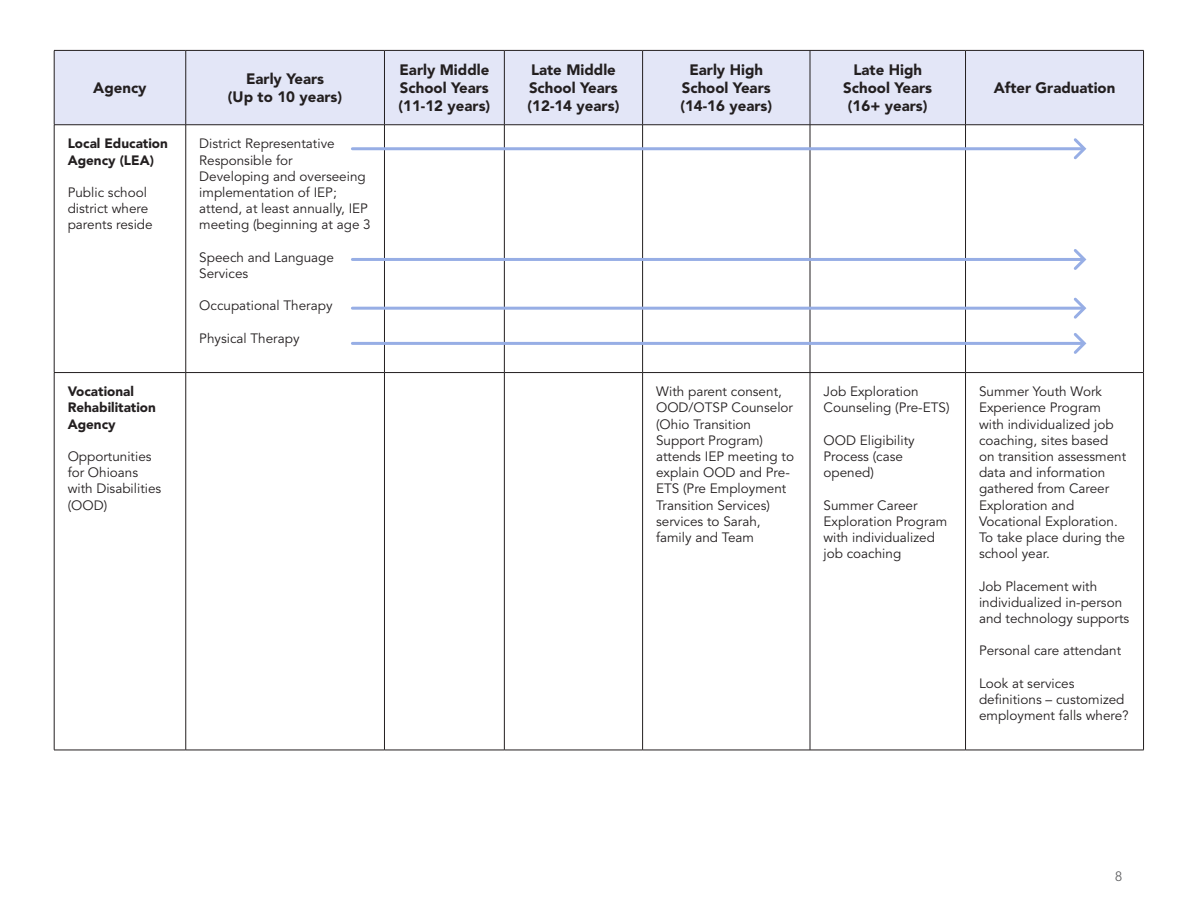
<style>
.page{position:relative;width:1188px;height:918px;background:#fff}
.page>*{position:absolute;margin:0;border:0;box-sizing:border-box;transform-origin:0 0}
.Body_Text{font:900 15px/18px "Avenir LT Std";color:#231f20}
.Body_Text-2{font:13.5px/16.2px "Avenir LT Std";color:#231f20}
.Body_Text-3{font:900 13.5px/16.2px "Avenir LT Std";color:#231f20}
.t1{font:300 13.5px "Avenir LT Std";color:#57585a}
</style>
<div class="page">
<div style="left:55px;top:51px;width:1088px;height:73px;background:#e3e6f7"></div>
<hr style="left:186px;top:50px;width:198px;height:1px;background:#231f20">
<hr style="left:384px;top:50px;width:120px;height:1px;background:#231f20">
<hr style="left:384px;top:51px;width:1px;height:74px;background:#231f20">
<hr style="left:504px;top:50px;width:139px;height:1px;background:#231f20">
<hr style="left:504px;top:51px;width:1px;height:74px;background:#231f20">
<hr style="left:643px;top:50px;width:167px;height:1px;background:#231f20">
<hr style="left:642px;top:51px;width:1px;height:74px;background:#231f20">
<hr style="left:810px;top:50px;width:156px;height:1px;background:#231f20">
<hr style="left:810px;top:51px;width:1px;height:74px;background:#231f20">
<hr style="left:966px;top:50px;width:178px;height:1px;background:#231f20">
<hr style="left:965px;top:51px;width:1px;height:74px;background:#231f20">
<hr style="left:1143px;top:51px;width:1px;height:74px;background:#231f20">
<hr style="left:54px;top:125px;width:1px;height:247px;background:#231f20">
<hr style="left:186px;top:124px;width:198px;height:1px;background:#231f20">
<hr style="left:186px;top:125px;width:1px;height:247px;background:#231f20">
<hr style="left:384px;top:124px;width:120px;height:1px;background:#231f20">
<hr style="left:384px;top:125px;width:1px;height:247px;background:#231f20">
<hr style="left:504px;top:124px;width:139px;height:1px;background:#231f20">
<hr style="left:504px;top:125px;width:1px;height:247px;background:#231f20">
<hr style="left:643px;top:124px;width:167px;height:1px;background:#231f20">
<hr style="left:642px;top:125px;width:1px;height:247px;background:#231f20">
<hr style="left:810px;top:124px;width:156px;height:1px;background:#231f20">
<hr style="left:810px;top:125px;width:1px;height:247px;background:#231f20">
<hr style="left:966px;top:124px;width:178px;height:1px;background:#231f20">
<hr style="left:965px;top:125px;width:1px;height:247px;background:#231f20">
<hr style="left:1143px;top:125px;width:1px;height:247px;background:#231f20">
<hr style="left:54px;top:372px;width:132px;height:1px;background:#231f20">
<hr style="left:54px;top:373px;width:1px;height:377px;background:#231f20">
<hr style="left:186px;top:372px;width:198px;height:1px;background:#231f20">
<hr style="left:186px;top:373px;width:1px;height:377px;background:#231f20">
<hr style="left:384px;top:372px;width:120px;height:1px;background:#231f20">
<hr style="left:384px;top:373px;width:1px;height:377px;background:#231f20">
<hr style="left:504px;top:372px;width:139px;height:1px;background:#231f20">
<hr style="left:504px;top:373px;width:1px;height:377px;background:#231f20">
<hr style="left:643px;top:372px;width:167px;height:1px;background:#231f20">
<hr style="left:642px;top:373px;width:1px;height:377px;background:#231f20">
<hr style="left:810px;top:372px;width:156px;height:1px;background:#231f20">
<hr style="left:810px;top:373px;width:1px;height:377px;background:#231f20">
<hr style="left:966px;top:372px;width:178px;height:1px;background:#231f20">
<hr style="left:965px;top:373px;width:1px;height:377px;background:#231f20">
<hr style="left:1143px;top:373px;width:1px;height:377px;background:#231f20">
<hr style="left:54px;top:750px;width:132px;height:1px;background:#231f20">
<hr style="left:186px;top:750px;width:198px;height:1px;background:#231f20">
<hr style="left:384px;top:750px;width:120px;height:1px;background:#231f20">
<hr style="left:504px;top:750px;width:139px;height:1px;background:#231f20">
<hr style="left:643px;top:750px;width:167px;height:1px;background:#231f20">
<hr style="left:810px;top:750px;width:156px;height:1px;background:#231f20">
<hr style="left:966px;top:750px;width:178px;height:1px;background:#231f20">
<hr style="left:54px;top:50px;width:132px;height:1px;background:#231f20">
<hr style="left:54px;top:51px;width:1px;height:74px;background:#231f20">
<hr style="left:186px;top:51px;width:1px;height:74px;background:#231f20">
<hr style="left:54px;top:124px;width:132px;height:1px;background:#231f20">
<hr style="left:352px;top:342px;width:730px;height:3px;background:#97aee5">
<svg style="left:1071px;top:333px;width:16px;height:21px"></svg>
<hr style="left:352px;top:307px;width:730px;height:3px;background:#97aee5">
<svg style="left:1071px;top:297px;width:16px;height:22px"></svg>
<hr style="left:352px;top:258px;width:730px;height:3px;background:#97aee5">
<svg style="left:1073px;top:249px;width:14px;height:21px"></svg>
<hr style="left:352px;top:147px;width:730px;height:3px;background:#97aee5">
<svg style="left:1071px;top:138px;width:16px;height:22px"></svg>
<p class="Body_Text" style="left:93px;top:79px;width:55px">Agency</p>
<p class="Body_Text-3" style="left:68px;top:136px;width:102px">Local Education<br>Agency (LEA)</p>
<p class="Body_Text-2" style="left:68px;top:185px;width:86px">Public school district where parents reside</p>
<p class="Body_Text-3" style="left:68px;top:383px;width:90px">Vocational<br>Rehabilitation<br>Agency</p>
<p class="Body_Text-2" style="left:68px;top:449px;width:95px">Opportunities for Ohioans with Disabilities (OOD)</p>
<p class="Body_Text" style="left:246px;top:70px;width:80px">Early Years</p>
<p class="Body_Text" style="left:228px;top:88px;width:116px">(Up to 10 years)</p>
<p class="Body_Text-2" style="left:199px;top:136px;width:173px">District Representative<br>Responsible for<br>Developing and overseeing implementation of IEP; attend, at least annually, IEP meeting (beginning at age 3</p>
<p class="Body_Text-2" style="left:199px;top:249px;width:136px">Speech and Language<br>Services</p>
<p class="Body_Text-2" style="left:199px;top:298px;width:135px">Occupational Therapy</p>
<p class="Body_Text-2" style="left:199px;top:330px;width:102px">Physical Therapy</p>
<p class="Body_Text" style="left:400px;top:61px;width:91px">Early Middle<br>School Years</p>
<p class="Body_Text" style="left:398px;top:97px;width:93px">(11-12 years)</p>
<p class="Body_Text" style="left:529px;top:61px;width:90px">Late Middle<br>School Years</p>
<p class="Body_Text" style="left:528px;top:97px;width:93px">(12-14 years)</p>
<p class="Body_Text" style="left:682px;top:61px;width:90px;text-align:center">Early High<br>School Years</p>
<p class="Body_Text" style="left:680px;top:97px;width:93px">(14-16 years)</p>
<p class="Body_Text" style="left:843px;top:61px;width:90px;text-align:center">Late High<br>School Years</p>
<p class="Body_Text" style="left:848px;top:97px;width:81px">(16+ years)</p>
<p class="Body_Text" style="left:994px;top:79px;width:123px">After Graduation</p>
<p class="Body_Text-2" style="left:656px;top:384px;width:140px">With parent consent,<br>OOD/OTSP Counselor (Ohio Transition<br>Support Program) attends IEP meeting to explain OOD and Pre-<br>ETS (Pre Employment<br>Transition Services) services to Sarah, family and Team</p>
<p class="Body_Text-2" style="left:824px;top:384px;width:128px">Job Exploration<br>Counseling (Pre-ETS)</p>
<p class="Body_Text-2" style="left:824px;top:432px;width:93px">OOD Eligibility<br>Process (case opened)</p>
<p class="Body_Text-2" style="left:824px;top:497px;width:125px">Summer Career<br>Exploration Program with individualized job coaching</p>
<p class="Body_Text-2" style="left:979px;top:384px;width:149px">Summer Youth Work<br>Experience Program with individualized job coaching, sites based on transition assessment data and information gathered from Career<br>Exploration and<br>Vocational Exploration.<br>To take place during the school year.</p>
<p class="Body_Text-2" style="left:979px;top:578px;width:152px">Job Placement with individualized in-person and technology supports</p>
<p class="Body_Text-2" style="left:979px;top:643px;width:144px">Personal care attendant</p>
<p class="Body_Text-2" style="left:979px;top:675px;width:151px">Look at services definitions – customized employment falls where?</p>
<p class="t1" style="left:1115px;top:868px;width:9px">8</p>
</div>
